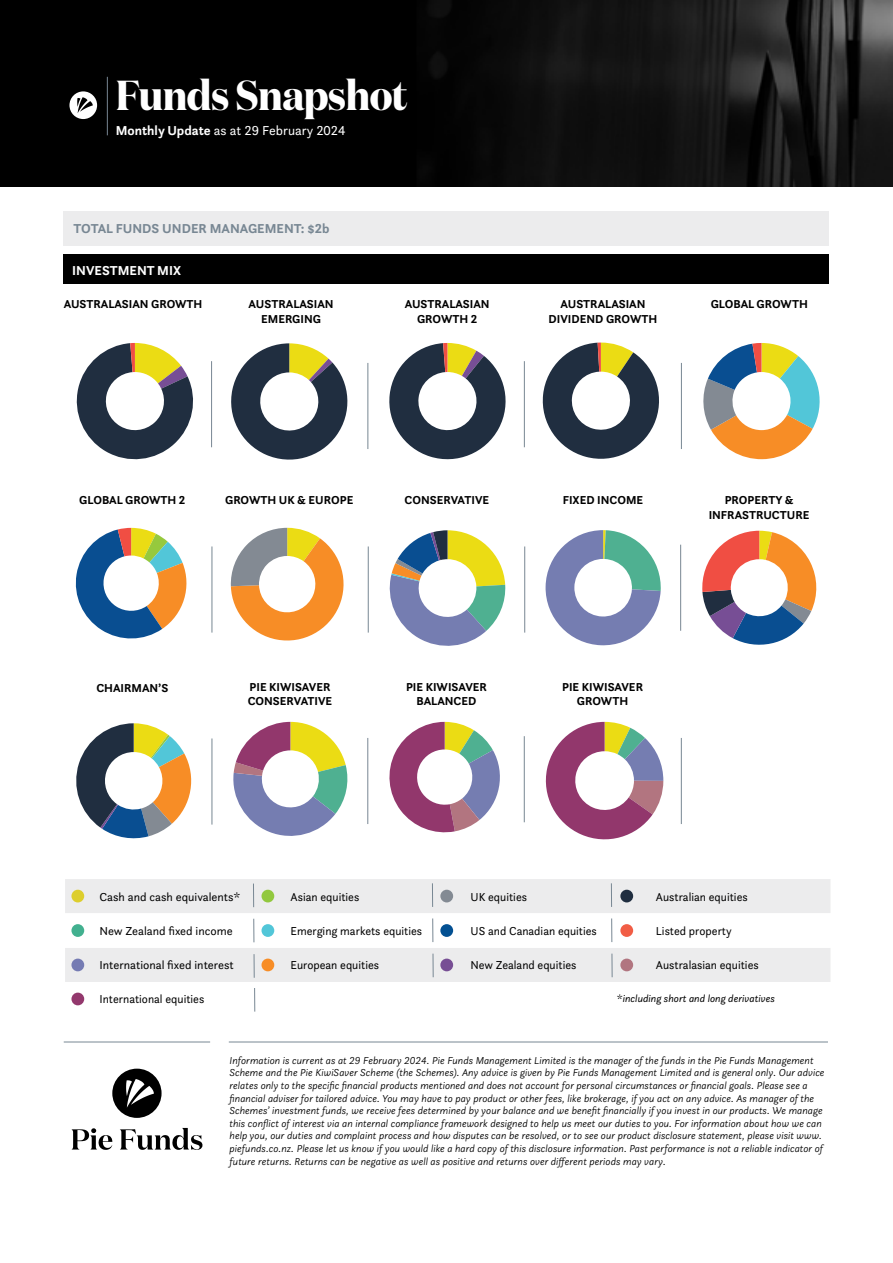
<style>
.page{position:relative;width:893px;height:1263px;background:#fff}
.page>*{position:absolute;margin:0;border:0;box-sizing:border-box;transform-origin:0 0}
.t1{font:700 41.85px "Domaine Display";letter-spacing:-.015em;color:#fff;scale:.92 1}
.t2{font:13.5px "Questa Sans";color:#fff}
.t3{font:700 13.5px "Questa Sans";color:#788793}
.t4{font:700 13.5px "Questa Sans";color:#fff}
.t5{font:12px "Questa Sans";color:#000}
.t6{font:700 12px/14.4px "Questa Sans";color:#000;text-align:center}
.t7{font:italic 300 10.5px/12.6px "Questa Sans";color:#000}
.t8{font:italic 10.5px "Questa Sans";color:#000}
.s1{font-weight:700}
</style>
<div class="page">
<img style="left:0;top:0;width:893px;height:187px">
<svg style="left:65px;top:879px;width:765px;height:103px;fill:#ececed"></svg>
<div style="left:71px;top:890px;width:13px;height:12px;background:#ddce2d;border-radius:50%"></div>
<div style="left:261px;top:890px;width:13px;height:12px;background:#92c83e;border-radius:50%"></div>
<div style="left:440px;top:890px;width:13px;height:12px;background:#838a93;border-radius:50%"></div>
<div style="left:620px;top:890px;width:13px;height:12px;background:#202e40;border-radius:50%"></div>
<div style="left:71px;top:924px;width:13px;height:13px;background:#42b08f;border-radius:50%"></div>
<div style="left:261px;top:924px;width:13px;height:13px;background:#52c6d8;border-radius:50%"></div>
<div style="left:440px;top:924px;width:13px;height:13px;background:#035092;border-radius:50%"></div>
<div style="left:620px;top:924px;width:13px;height:13px;background:#f15d45;border-radius:50%"></div>
<div style="left:71px;top:958px;width:13px;height:13px;background:#757bb3;border-radius:50%"></div>
<div style="left:261px;top:958px;width:13px;height:13px;background:#f78d26;border-radius:50%"></div>
<div style="left:440px;top:958px;width:13px;height:13px;background:#774e94;border-radius:50%"></div>
<div style="left:620px;top:958px;width:13px;height:13px;background:#b17580;border-radius:50%"></div>
<div style="left:71px;top:992px;width:13px;height:13px;background:#93386d;border-radius:50%"></div>
<div style="left:64px;top:212px;width:765px;height:34px;background:#ececed"></div>
<hr style="left:64px;top:1041px;width:146px;height:1px;background:#788793">
<hr style="left:229px;top:1041px;width:599px;height:1px;background:#788793">
<svg style="left:120px;top:1128px;width:83px;height:22px"></svg>
<svg style="left:71px;top:1128px;width:41px;height:22px"></svg>
<svg style="left:112px;top:1069px;width:50px;height:49px"></svg>
<div style="left:64px;top:254px;width:765px;height:30px;background:#000"></div>
<hr style="left:107px;top:77px;width:1px;height:58px;background:#788793">
<svg style="left:69px;top:91px;width:28px;height:28px"></svg>
<hr style="left:368px;top:546px;width:1px;height:87px;background:#788793">
<hr style="left:212px;top:546px;width:1px;height:87px;background:#788793">
<hr style="left:524px;top:546px;width:1px;height:87px;background:#788793">
<svg style="left:230px;top:528px;width:114px;height:113px"></svg>
<svg style="left:545px;top:530px;width:116px;height:116px"></svg>
<svg style="left:702px;top:531px;width:115px;height:114px"></svg>
<svg style="left:389px;top:530px;width:117px;height:116px"></svg>
<svg style="left:75px;top:528px;width:112px;height:111px"></svg>
<hr style="left:680px;top:545px;width:1px;height:86px;background:#788793">
<hr style="left:212px;top:738px;width:1px;height:86px;background:#788793">
<svg style="left:76px;top:723px;width:116px;height:116px"></svg>
<hr style="left:368px;top:738px;width:1px;height:86px;background:#788793">
<hr style="left:524px;top:736px;width:1px;height:86px;background:#788793">
<hr style="left:681px;top:738px;width:1px;height:86px;background:#788793">
<svg style="left:233px;top:722px;width:115px;height:114px"></svg>
<svg style="left:389px;top:722px;width:111px;height:111px"></svg>
<svg style="left:545px;top:722px;width:118px;height:118px"></svg>
<svg style="left:611px;top:883px;width:1px;height:24px"></svg>
<svg style="left:611px;top:918px;width:1px;height:24px"></svg>
<svg style="left:432px;top:883px;width:1px;height:24px"></svg>
<svg style="left:432px;top:918px;width:1px;height:24px"></svg>
<svg style="left:254px;top:954px;width:1px;height:24px"></svg>
<svg style="left:433px;top:954px;width:1px;height:23px"></svg>
<svg style="left:253px;top:883px;width:1px;height:24px"></svg>
<svg style="left:253px;top:919px;width:1px;height:23px"></svg>
<svg style="left:612px;top:954px;width:1px;height:23px"></svg>
<svg style="left:254px;top:988px;width:1px;height:23px"></svg>
<hr style="left:211px;top:361px;width:1px;height:86px;background:#788793">
<hr style="left:368px;top:363px;width:1px;height:86px;background:#788793">
<hr style="left:524px;top:361px;width:1px;height:86px;background:#788793">
<hr style="left:681px;top:363px;width:1px;height:86px;background:#788793">
<svg style="left:542px;top:343px;width:117px;height:116px"></svg>
<svg style="left:703px;top:343px;width:117px;height:116px"></svg>
<svg style="left:76px;top:343px;width:117px;height:117px"></svg>
<svg style="left:231px;top:343px;width:117px;height:117px"></svg>
<svg style="left:389px;top:343px;width:117px;height:117px"></svg>
<h1 class="t1" style="left:116px;top:68px;width:319px">Funds Snapshot</h1>
<p class="t2" style="left:116px;top:122px;width:231px"><span class="s1">Monthly Update</span> as at 29 February 2024</p>
<p class="t3" style="left:74px;top:220px;width:258px">TOTAL FUNDS UNDER MANAGEMENT: $2b</p>
<p class="t4" style="left:72px;top:261px;width:110px">INVESTMENT MIX</p>
<p class="t6" style="left:64px;top:297px;width:140px">AUSTRALASIAN GROWTH</p>
<p class="t6" style="left:549px;top:297px;width:110px">AUSTRALASIAN<br>DIVIDEND GROWTH</p>
<p class="t6" style="left:249px;top:297px;width:87px">AUSTRALASIAN<br>EMERGING</p>
<p class="t6" style="left:405px;top:297px;width:87px">AUSTRALASIAN<br>GROWTH 2</p>
<p class="t6" style="left:711px;top:297px;width:99px">GLOBAL GROWTH</p>
<p class="t6" style="left:79px;top:493px;width:108px">GLOBAL GROWTH 2</p>
<p class="t6" style="left:405px;top:493px;width:86px">CONSERVATIVE</p>
<p class="t6" style="left:225px;top:493px;width:130px">GROWTH UK &amp; EUROPE</p>
<p class="t6" style="left:563px;top:493px;width:82px">FIXED INCOME</p>
<p class="t6" style="left:709px;top:493px;width:102px">PROPERTY &amp;<br>INFRASTRUCTURE</p>
<p class="t6" style="left:96px;top:681px;width:73px">CHAIRMAN’S</p>
<p class="t6" style="left:248px;top:680px;width:86px;text-align:left">PIE KIWISAVER<br>CONSERVATIVE</p>
<p class="t6" style="left:406px;top:680px;width:82px">PIE KIWISAVER<br>BALANCED</p>
<p class="t6" style="left:562px;top:679px;width:82px">PIE KIWISAVER<br>GROWTH</p>
<p class="t5" style="left:100px;top:889px;width:142px">Cash and cash equivalents*</p>
<p class="t5" style="left:291px;top:889px;width:70px">Asian equities</p>
<p class="t5" style="left:471px;top:889px;width:58px">UK equities</p>
<p class="t5" style="left:656px;top:889px;width:93px">Australian equities</p>
<p class="t5" style="left:100px;top:923px;width:135px">New Zealand fixed income</p>
<p class="t5" style="left:291px;top:923px;width:133px">Emerging markets equities</p>
<p class="t5" style="left:471px;top:923px;width:128px">US and Canadian equities</p>
<p class="t5" style="left:656px;top:923px;width:77px">Listed property</p>
<p class="t5" style="left:100px;top:958px;width:136px">International fixed interest</p>
<p class="t5" style="left:291px;top:958px;width:90px">European equities</p>
<p class="t5" style="left:471px;top:958px;width:107px">New Zealand equities</p>
<p class="t5" style="left:656px;top:958px;width:104px">Australasian equities</p>
<p class="t5" style="left:100px;top:992px;width:106px">International equities</p>
<p class="t8" style="left:617px;top:991px;width:160px">*including short and long derivatives</p>
<p class="t7" style="left:230px;top:1054px;width:597px">Information is current as at 29 February 2024. Pie Funds Management Limited is the manager of the funds in the Pie Funds Management Scheme and the Pie KiwiSaver Scheme (the Schemes). Any advice is given by Pie Funds Management Limited and is general only. Our advice relates only to the specific financial products mentioned and does not account for personal circumstances or financial goals. Please see a financial adviser for tailored advice. You may have to pay product or other fees, like brokerage, if you act on any advice. As manager of the Schemes’ investment funds, we receive fees determined by your balance and we benefit financially if you invest in our products. We manage this conflict of interest via an internal compliance framework designed to help us meet our duties to you. For information about how we can help you, our duties and complaint process and how disputes can be resolved, or to see our product disclosure statement, please visit www. piefunds.co.nz. Please let us know if you would like a hard copy of this disclosure information. Past performance is not a reliable indicator of future returns. Returns can be negative as well as positive and returns over different periods may vary.</p>
</div>
